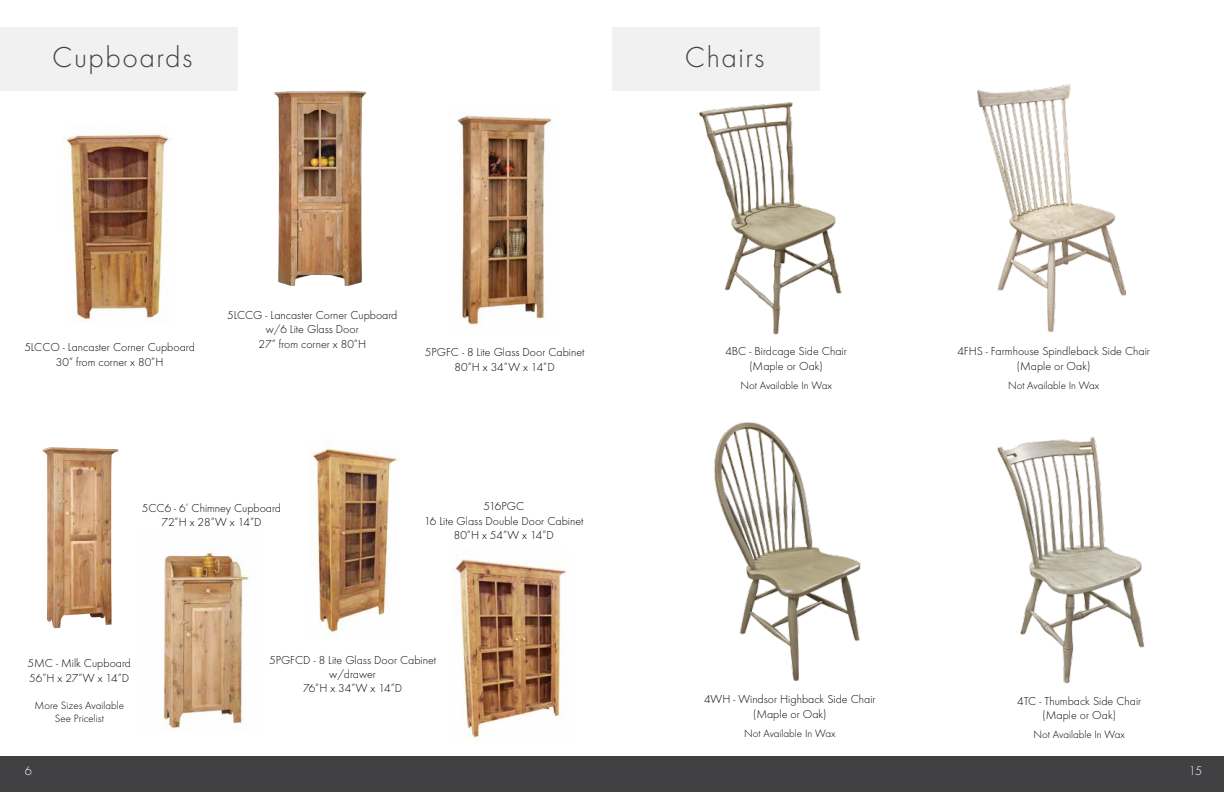
<style>
.page{position:relative;width:1224px;height:792px;background:#fff}
.page>*{position:absolute;margin:0;border:0;box-sizing:border-box;transform-origin:0 0}
.t1{font:300 30px "Futura T";letter-spacing:.05em;color:#414042}
.t2{font:300 13px "Futura T";color:#fff}
.t3{font:300 12px/14.4px "Futura T";color:#000;text-align:center}
.t4{font:300 11px/13.2px "Futura T";color:#000;text-align:center}
</style>
<div class="page">
<div style="left:0;top:756px;width:1224px;height:36px;background:#414042"></div>
<div style="left:0;top:27px;width:237px;height:64px;background:#f1f1f2"></div>
<img style="left:163px;top:545px;width:91px;height:184px">
<img style="left:457px;top:115px;width:95px;height:210px">
<img style="left:451px;top:550px;width:116px;height:193px">
<img style="left:309px;top:442px;width:90px;height:194px">
<div style="left:613px;top:27px;width:207px;height:64px;background:#f1f1f2"></div>
<img style="left:997px;top:436px;width:148px;height:248px">
<img style="left:714px;top:422px;width:147px;height:259px">
<img style="left:698px;top:102px;width:144px;height:233px">
<img style="left:274px;top:90px;width:92px;height:196px">
<img style="left:42px;top:447px;width:77px;height:182px">
<img style="left:63px;top:134px;width:106px;height:188px">
<img style="left:978px;top:85px;width:148px;height:247px">
<h1 class="t1" style="left:52px;top:40px;width:142px">Cupboards</h1>
<h1 class="t1" style="left:685px;top:40px;width:81px">Chairs</h1>
<p class="t3" style="left:227px;top:307px;width:172px">5LCCG - Lancaster Corner Cupboard w/6 Lite Glass Door</p>
<p class="t3" style="left:24px;top:340px;width:172px">5LCCO - Lancaster Corner Cupboard</p>
<p class="t3" style="left:259px;top:336px;width:109px">27” from corner x 80”H</p>
<p class="t3" style="left:56px;top:354px;width:109px">30” from corner x 80”H</p>
<p class="t3" style="left:425px;top:345px;width:161px">5PGFC - 8 Lite Glass Door Cabinet<br>80”H x 34”W x 14”D</p>
<p class="t3" style="left:725px;top:344px;width:123px">4BC - Birdcage Side Chair (Maple or Oak)</p>
<p class="t4" style="left:741px;top:378px;width:93px">Not Available In Wax</p>
<p class="t3" style="left:142px;top:500px;width:141px">5CC6 - 6’ Chimney Cupboard<br>72”H x 28”W x 14”D</p>
<p class="t3" style="left:424px;top:499px;width:161px">516PGC<br>16 Lite Glass Double Door Cabinet<br>80”H x 54”W x 14”D</p>
<p class="t3" style="left:28px;top:656px;width:105px;text-align:left">5MC - Milk Cupboard<br>56”H x 27”W x 14”D</p>
<p class="t4" style="left:35px;top:699px;width:91px">More Sizes Available<br>See Pricelist</p>
<p class="t3" style="left:269px;top:652px;width:169px">5PGFCD - 8 Lite Glass Door Cabinet w/drawer<br>76”H x 34”W x 14”D</p>
<p class="t3" style="left:704px;top:692px;width:173px">4WH - Windsor Highback Side Chair (Maple or Oak)</p>
<p class="t4" style="left:744px;top:727px;width:93px">Not Available In Wax</p>
<p class="t3" style="left:957px;top:344px;width:194px">4FHS - Farmhouse Spindleback Side Chair (Maple or Oak)</p>
<p class="t4" style="left:1008px;top:378px;width:93px">Not Available In Wax</p>
<p class="t3" style="left:1017px;top:694px;width:126px">4TC - Thumback Side Chair (Maple or Oak)</p>
<p class="t4" style="left:1034px;top:728px;width:93px">Not Available In Wax</p>
<p class="t2" style="left:25px;top:763px;width:9px">6</p>
<p class="t2" style="left:1189px;top:763px;width:15px">15</p>
</div>
